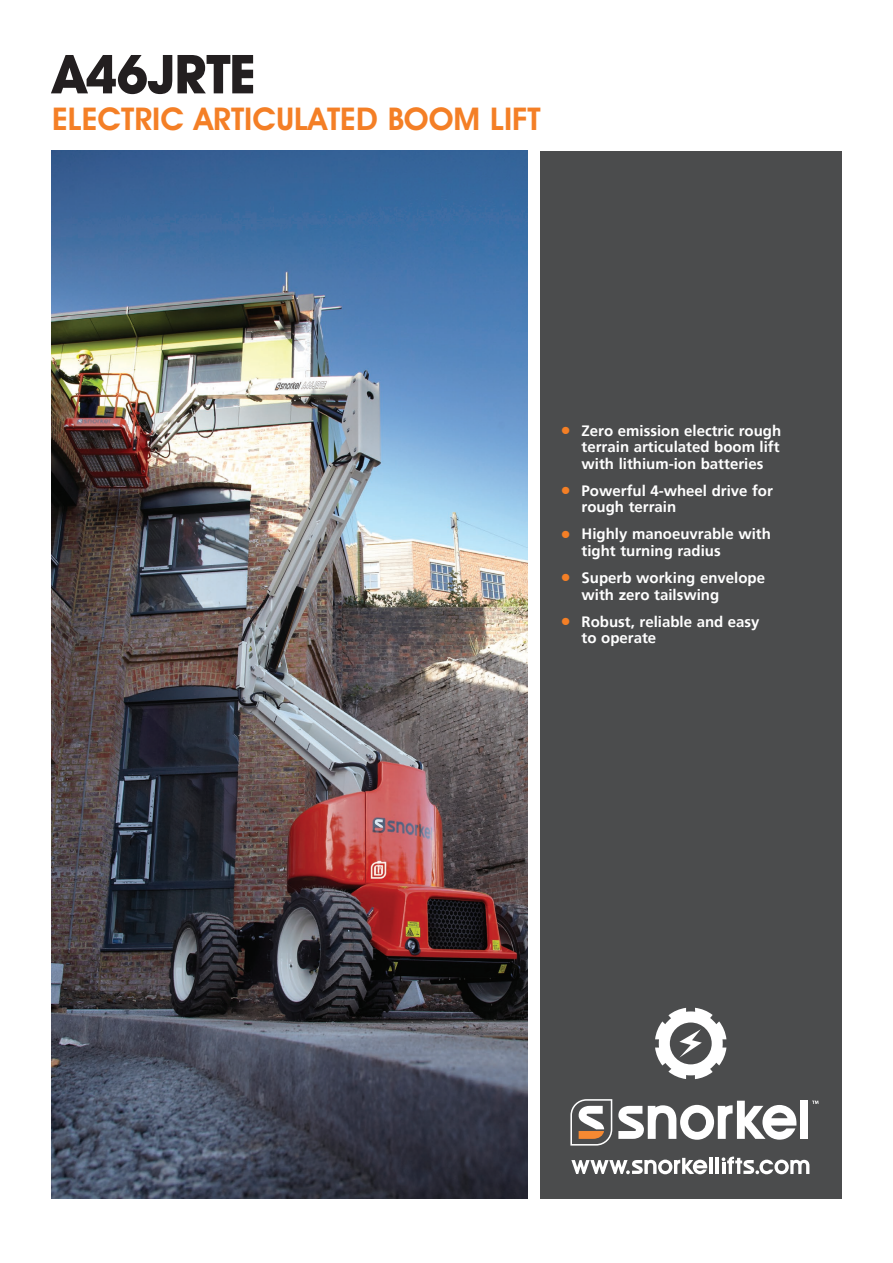
<style>
.page{position:relative;width:893px;height:1263px;background:#fff}
.page>*{position:absolute;margin:0;border:0;box-sizing:border-box;transform-origin:0 0}
.t1{font:700 54px "Avant Garde IT Cby BT";letter-spacing:-.015em;color:#231f20}
.t2{font:600 31.5px "Avant Garde IT Cby BT";color:#f47f26}
.t3{font:700 15px/16.5px "Frutiger";color:#fff}
.s1{font-size:21px;color:#f47f26}
</style>
<div class="page">
<div style="left:540px;top:151px;width:301px;height:1047px;background:#4b4c4d"></div>
<hr style="left:709px;top:1158px;width:3px;height:16px;background:#fff">
<hr style="left:716px;top:1158px;width:3px;height:16px;background:#fff">
<svg style="left:571px;top:1158px;width:136px;height:16px"></svg>
<svg style="left:722px;top:1156px;width:87px;height:18px"></svg>
<svg style="left:812px;top:1101px;width:6px;height:3px"></svg>
<div style="left:800px;top:1101px;width:8px;height:38px;background:#fff"></div>
<svg style="left:618px;top:1101px;width:178px;height:39px"></svg>
<svg style="left:570px;top:1099px;width:42px;height:46px"></svg>
<svg style="left:655px;top:1008px;width:71px;height:71px"></svg>
<img style="left:51px;top:151px;width:476px;height:1047px">
<p class="t1" style="left:53px;top:41px;width:204px">A46JRTE</p>
<p class="t2" style="left:52px;top:100px;width:490px">ELECTRIC ARTICULATED BOOM LIFT</p>
<p class="t3" style="left:582px;top:422px;width:201px;text-align:justify;text-indent:-21px"><span class="s1">•</span> Zero emission electric rough terrain articulated boom lift with lithium-ion batteries</p>
<p class="t3" style="left:582px;top:482px;width:193px;text-indent:-21px"><span class="s1">•</span> Powerful 4-wheel drive for rough terrain</p>
<p class="t3" style="left:582px;top:526px;width:191px;text-indent:-21px"><span class="s1">•</span> Highly manoeuvrable with tight turning radius</p>
<p class="t3" style="left:582px;top:570px;width:185px;text-indent:-21px"><span class="s1">•</span> Superb working envelope with zero tailswing</p>
<p class="t3" style="left:582px;top:613px;width:179px;text-indent:-21px"><span class="s1">•</span> Robust, reliable and easy to operate</p>
</div>
